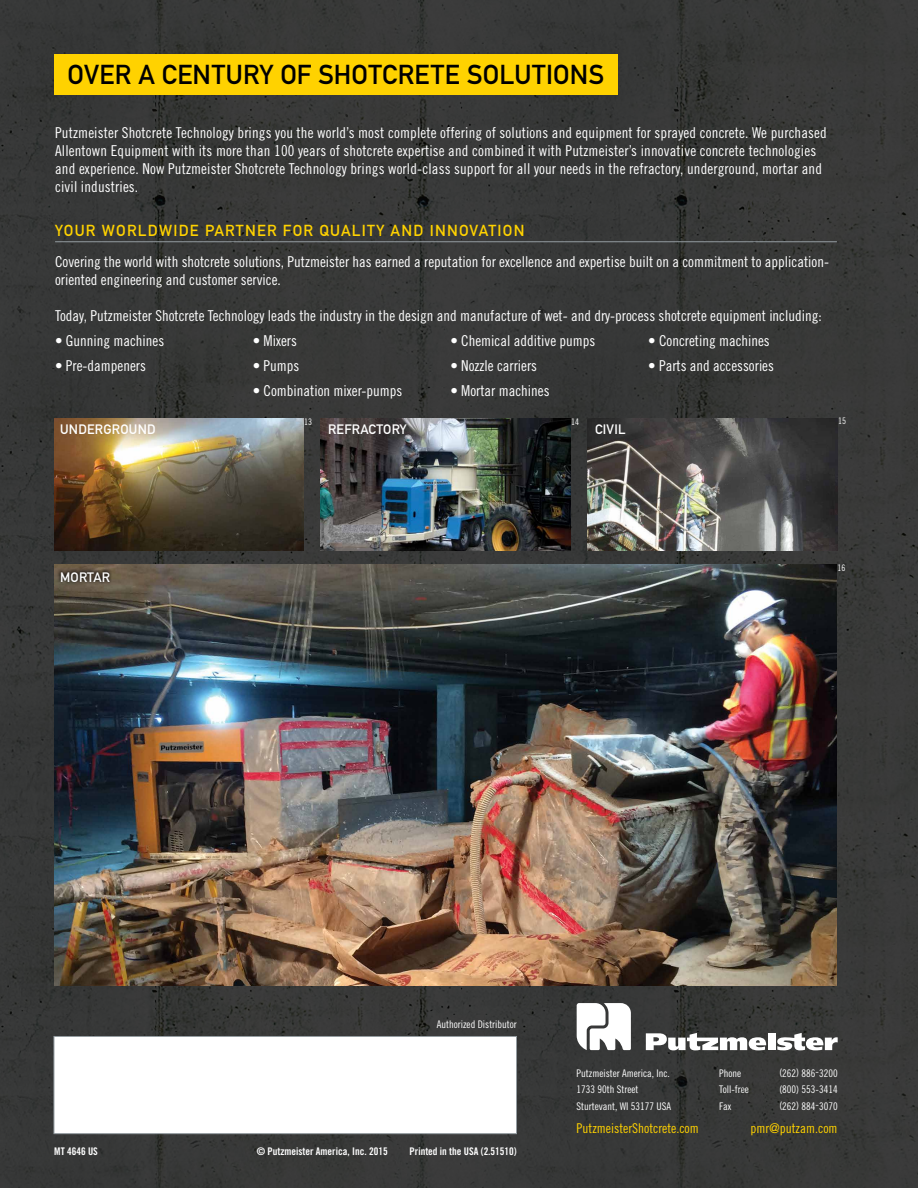
<style>
.page{position:relative;width:918px;height:1188px;background:#373838}
.page>*{position:absolute;margin:0;border:0;box-sizing:border-box;transform-origin:0 0}
.t1{font:27px "DIN Mittelschrift Std";letter-spacing:.015em;color:#000}
.t2{font:15.75px "DIN Mittelschrift Std";letter-spacing:.08em;color:#ffd200}
.t3{font:15px/18px "Trade Gothic LT Std Cn 18";color:#fff}
.t4{font:13.5px "Trade Gothic LT Std Cn 18";color:#ffd200}
.t5{font:13.5px "DIN Mittelschrift Std";letter-spacing:.02em;color:#fff}
.t6{font:10.5px "Trade Gothic LT Std Cn 18";color:#fff}
.t7{font:10.5px "Trade Gothic LT Pro Bd Cn 20";color:#fff}
.t8{font:9px "Trade Gothic LT Std Cn 18";color:#fff}
</style>
<div class="page">
<div style="left:54px;top:1036px;width:463px;height:98px;background:#fff;border:1px solid #949ca1"></div>
<div style="left:54px;top:54px;width:563px;height:40px;background:#ffd200"></div>
<img style="left:54px;top:418px;width:250px;height:132px">
<img style="left:588px;top:418px;width:249px;height:132px">
<img style="left:54px;top:565px;width:783px;height:421px">
<img style="left:321px;top:418px;width:249px;height:132px">
<hr style="left:55px;top:241px;width:782px;height:1px;background:#949ca1">
<div style="left:57px;top:567px;width:57px;height:18px;background:#000;opacity:.75"></div>
<svg style="left:577px;top:1003px;width:54px;height:47px;background:#e1e1e1"></svg>
<svg style="left:646px;top:1033px;width:192px;height:17px"></svg>
<h1 class="t1" style="left:68px;top:59px;width:538px">OVER A CENTURY OF SHOTCRETE SOLUTIONS</h1>
<p class="t3" style="left:55px;top:123px;width:773px">Putzmeister Shotcrete Technology brings you the world’s most complete offering of solutions and equipment for sprayed concrete. We purchased Allentown Equipment with its more than 100 years of shotcrete expertise and combined it with Putzmeister’s innovative concrete technologies and experience. Now Putzmeister Shotcrete Technology brings world-class support for all your needs in the refractory, underground, mortar and civil industries.</p>
<p class="t2" style="left:55px;top:221px;width:471px">YOUR WORLDWIDE PARTNER FOR QUALITY AND INNOVATION</p>
<p class="t3" style="left:55px;top:253px;width:775px">Covering the world with shotcrete solutions, Putzmeister has earned a reputation for excellence and expertise built on a commitment to application&shy;oriented engineering and customer service.</p>
<p class="t3" style="left:55px;top:307px;width:768px">Today, Putzmeister Shotcrete Technology leads the industry in the design and manufacture of wet- and dry-process shotcrete equipment including:</p>
<p class="t3" style="left:55px;top:332px;width:111px">• Gunning machines</p>
<p class="t3" style="left:55px;top:356px;width:92px">• Pre-dampeners</p>
<p class="t3" style="left:450px;top:332px;width:146px">• Chemical additive pumps</p>
<p class="t3" style="left:450px;top:356px;width:88px">• Nozzle carriers</p>
<p class="t3" style="left:450px;top:381px;width:101px">• Mortar machines</p>
<p class="t3" style="left:648px;top:332px;width:123px">• Concreting machines</p>
<p class="t3" style="left:648px;top:356px;width:127px">• Parts and accessories</p>
<p class="t3" style="left:253px;top:332px;width:46px">• Mixers</p>
<p class="t3" style="left:253px;top:356px;width:48px">• Pumps</p>
<p class="t3" style="left:253px;top:381px;width:151px">• Combination mixer-pumps</p>
<p class="t8" style="left:304px;top:416px;width:9px">13</p>
<p class="t8" style="left:571px;top:416px;width:9px">14</p>
<p class="t8" style="left:838px;top:416px;width:9px">15</p>
<p class="t5" style="left:60px;top:421px;width:97px">UNDERGROUND</p>
<p class="t5" style="left:328px;top:421px;width:80px">REFRACTORY</p>
<p class="t5" style="left:595px;top:421px;width:32px">CIVIL</p>
<p class="t5" style="left:60px;top:569px;width:52px">MORTAR</p>
<p class="t8" style="left:837px;top:562px;width:9px">16</p>
<p class="t6" style="left:437px;top:1018px;width:81px">Authorized Distributor</p>
<p class="t7" style="left:54px;top:1145px;width:45px">MT 4646 US</p>
<p class="t7" style="left:257px;top:1145px;width:132px">© Putzmeister America, Inc. 2015</p>
<p class="t7" style="left:410px;top:1145px;width:109px">Printed in the USA (2.51510)</p>
<p class="t6" style="left:577px;top:1067px;width:95px">Putzmeister America, Inc.</p>
<p class="t6" style="left:719px;top:1067px;width:24px">Phone</p>
<p class="t6" style="left:779px;top:1067px;width:60px">(262) 886-3200</p>
<p class="t6" style="left:577px;top:1083px;width:63px">1733 90th Street</p>
<p class="t6" style="left:719px;top:1083px;width:31px">Toll-free</p>
<p class="t6" style="left:779px;top:1083px;width:60px">(800) 553-3414</p>
<p class="t6" style="left:577px;top:1100px;width:96px">Sturtevant, WI 53177 USA</p>
<p class="t6" style="left:719px;top:1100px;width:14px">Fax</p>
<p class="t6" style="left:779px;top:1100px;width:60px">(262) 884-3070</p>
<p class="t4" style="left:577px;top:1120px;width:124px">PutzmeisterShotcrete.com</p>
<p class="t4" style="left:750px;top:1120px;width:89px">pmr@putzam.com</p>
</div>
